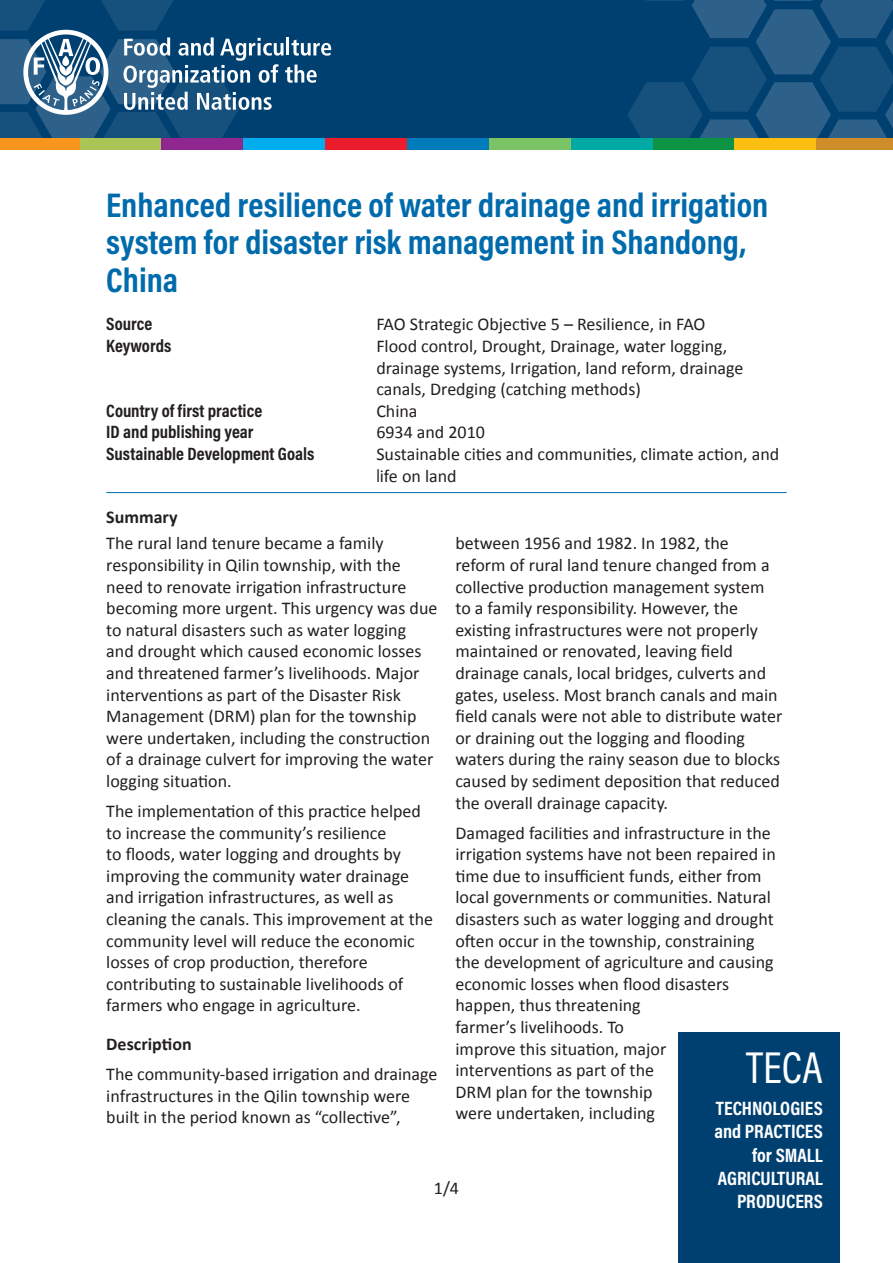
<style>
.page{position:relative;width:893px;height:1263px;background:#fff}
.page>*{position:absolute;margin:0;border:0;box-sizing:border-box;transform-origin:0 0}
.t1{font:45px "Acumin Pro Cond";color:#fff}
.List_Paragraph{font:700 34.5px/37.5px "Acumin Pro Cond";color:#006bac}
.t2{font:700 19.5px/23.4px "Acumin Pro Cond";color:#fff;text-align:right}
.Body_Text{font:18px/21.6px "Calibri";color:#231f20}
.List_Paragraph-2{font:18px/21.6px "Calibri";color:#231f20}
.Heading_1{font:18px/21.6px "Calibri";color:#231f20}
.Heading_1-2{font:700 18px "Acumin Pro Cond";color:#231f20}
.Body_Text-2{font:700 18px "Calibri";color:#231f20}
.List_Paragraph-3{font:700 18px "Calibri";color:#231f20}
.s1{font-family:"Acumin Pro Cond"}
</style>
<div class="page">
<hr style="left:106px;top:492px;width:681px;height:1px;background:#006bac">
<div style="left:678px;top:1033px;width:162px;height:230px;background:#004071"></div>
<div style="left:0;top:0;width:893px;height:141px;background:#004071"></div>
<svg style="left:628px;top:0;width:265px;height:150px"></svg>
<div style="left:325px;top:138px;width:82px;height:12px;background:#eb1c2c"></div>
<div style="left:407px;top:138px;width:82px;height:12px;background:#007cbb"></div>
<div style="left:489px;top:138px;width:82px;height:12px;background:#7bc465"></div>
<div style="left:571px;top:138px;width:82px;height:12px;background:#00a9a3"></div>
<div style="left:653px;top:138px;width:81px;height:12px;background:#0d9344"></div>
<div style="left:735px;top:138px;width:81px;height:12px;background:#fdbe12"></div>
<div style="left:816px;top:138px;width:77px;height:12px;background:#cf8d29"></div>
<svg style="left:0;top:0;width:331px;height:150px"></svg>
<p class="List_Paragraph" style="left:106px;top:185px;width:664px">Enhanced resilience of water drainage and irrigation system for disaster risk management in Shandong,<br>China</p>
<p class="Heading_1-2" style="left:106px;top:312px;width:47px">Source</p>
<p class="Heading_1" style="left:376px;top:314px;width:331px">FAO Strategic Objective 5 – Resilience, in FAO</p>
<p class="Heading_1-2" style="left:106px;top:334px;width:66px">Keywords</p>
<p class="Heading_1" style="left:376px;top:335px;width:369px">Flood control, Drought, Drainage, water logging, drainage systems, Irrigation, land reform, drainage canals, Dredging (catching methods)</p>
<p class="Heading_1-2" style="left:106px;top:399px;width:157px">Country of first practice</p>
<p class="Heading_1" style="left:376px;top:400px;width:43px">China</p>
<p class="Heading_1-2" style="left:106px;top:420px;width:149px">ID and publishing year</p>
<p class="Body_Text" style="left:376px;top:422px;width:110px">6934 and 2010</p>
<p class="Heading_1-2" style="left:106px;top:442px;width:210px">Sustainable Development Goals</p>
<p class="Heading_1" style="left:376px;top:443px;width:404px">Sustainable cities and communities, <span class="s1">c</span>limate action, and <span class="s1">l</span>ife on land</p>
<p class="List_Paragraph-3" style="left:106px;top:506px;width:73px">Summary</p>
<p class="List_Paragraph-2" style="left:106px;top:533px;width:333px">The rural land tenure became a family responsibility in Qilin township, with the need to renovate irrigation infrastructure becoming more urgent. This urgency was due to natural disasters such as water logging and drought which caused economic losses and threatened farmer’s livelihoods. Major interventions as part of the Disaster Risk Management (DRM) plan for the township were undertaken, including the construction of a drainage culvert for improving the water logging situation.</p>
<p class="Body_Text" style="left:106px;top:800px;width:328px">The implementation of this practice helped to increase the community’s resilience<br>to floods, water logging and droughts by improving the community water drainage and irrigation infrastructures, as well as cleaning the canals. This improvement at the community level will reduce the economic losses of crop production, therefore contributing to sustainable livelihoods of farmers who engage in agriculture.</p>
<p class="Body_Text-2" style="left:106px;top:1033px;width:87px">Description</p>
<p class="Body_Text" style="left:106px;top:1063px;width:333px">The community-based irrigation and drainage infrastructures in the Qilin township were built in the period known as “collective”,</p>
<p class="Body_Text" style="left:455px;top:533px;width:328px">between 1956 and 1982. In 1982, the reform of rural land tenure changed from a collective production management system to a family responsibility. However, the existing infrastructures were not properly maintained or renovated, leaving field drainage canals, local bridges, culverts and gates, useless. Most branch canals and main field canals were not able to distribute water or draining out the logging and flooding waters during the rainy season due to blocks caused by sediment deposition that reduced the overall drainage capacity.</p>
<p class="Body_Text" style="left:455px;top:822px;width:322px">Damaged facilities and infrastructure in the irrigation systems have not been repaired in time due to insufficient funds, either from local governments or communities. Natural disasters such as water logging and drought often occur in the township, constraining the development of agriculture and causing economic losses when flood disasters happen, thus threatening<br>farmer’s livelihoods. To<br>improve this situation, major<br>interventions as part of the<br>DRM plan for the township<br>were undertaken, including</p>
<p class="t1" style="left:746px;top:1038px;width:78px">TECA</p>
<p class="t2" style="left:714px;top:1096px;width:110px">TECHNOLOGIES and PRACTICES for SMALL<br>AGRICULTURAL<br>PRODUCERS</p>
<p class="Body_Text" style="left:434px;top:1178px;width:27px">1/4</p>
</div>
